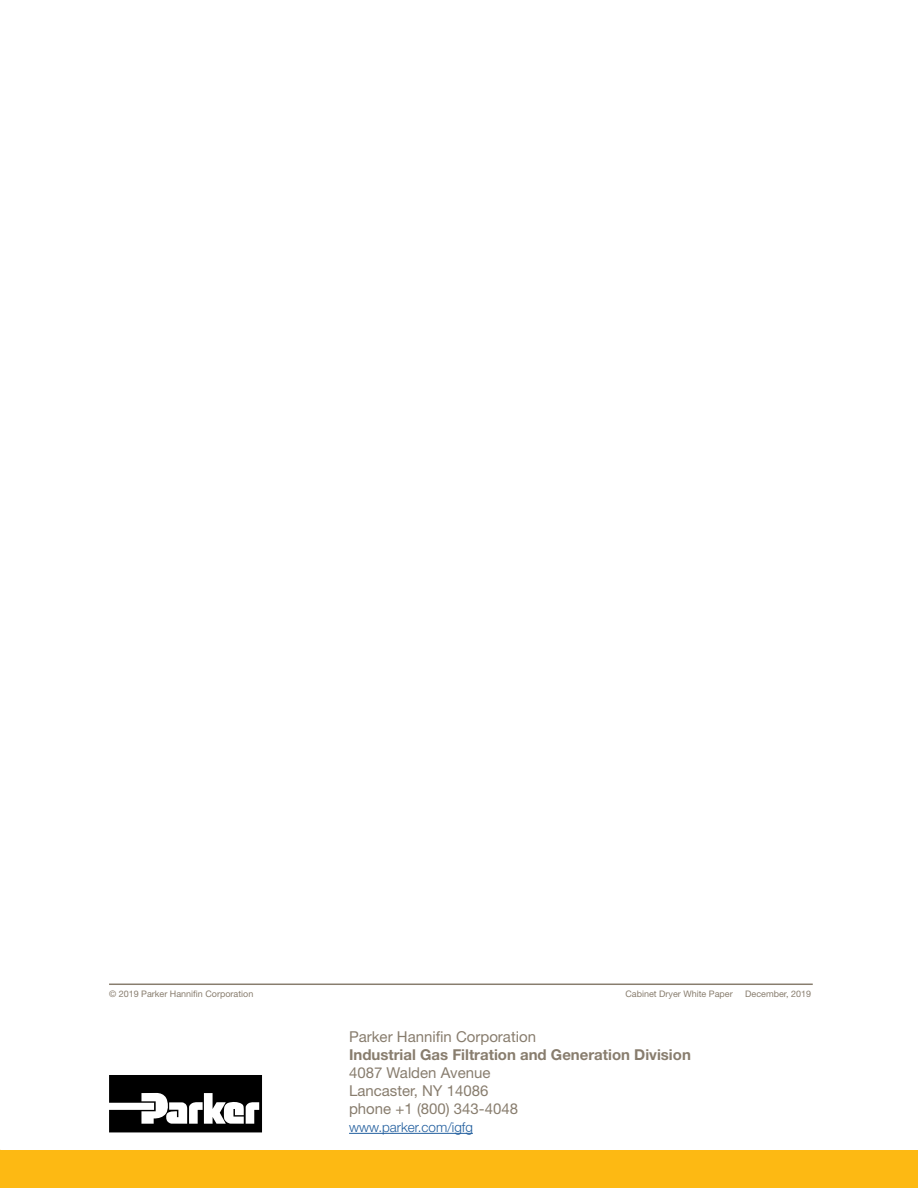
<style>
.page{position:relative;width:918px;height:1188px;background:#fff}
.page>*{position:absolute;margin:0;border:0;box-sizing:border-box;transform-origin:0 0}
.t1{font:15px/18px "Helvetica Neue LT Std";color:#887d6e}
.t2{font:700 15px "Helvetica Neue LT Std";color:#887d6e}
.t3{font:300 13.5px "Helvetica Neue LT Std";color:#215e9e}
.t4{font:9px "Helvetica Neue LT Std";color:#887d6e}
</style>
<div class="page">
<hr style="left:109px;top:984px;width:704px;height:1px;background:#887d6e">
<hr style="left:349px;top:1133px;width:124px;height:1px;background:#215e9e">
<svg style="left:109px;top:1075px;width:153px;height:57px"></svg>
<div style="left:0;top:1150px;width:918px;height:38px;background:#fdb913"></div>
<p class="t4" style="left:109px;top:988px;width:146px">© 2019 Parker Hannifin Corporation</p>
<p class="t4" style="left:625px;top:988px;width:109px">Cabinet Dryer White Paper</p>
<p class="t4" style="left:745px;top:988px;width:67px">December, 2019</p>
<p class="t1" style="left:349px;top:1027px;width:188px">Parker Hannifin Corporation</p>
<p class="t2" style="left:349px;top:1045px;width:343px">Industrial Gas Filtration and Generation Division</p>
<p class="t1" style="left:349px;top:1063px;width:171px">4087 Walden Avenue<br>Lancaster, NY 14086 phone +1 (800) 343-4048</p>
<p class="t3" style="left:349px;top:1119px;width:125px">www.parker.com/igfg</p>
</div>
